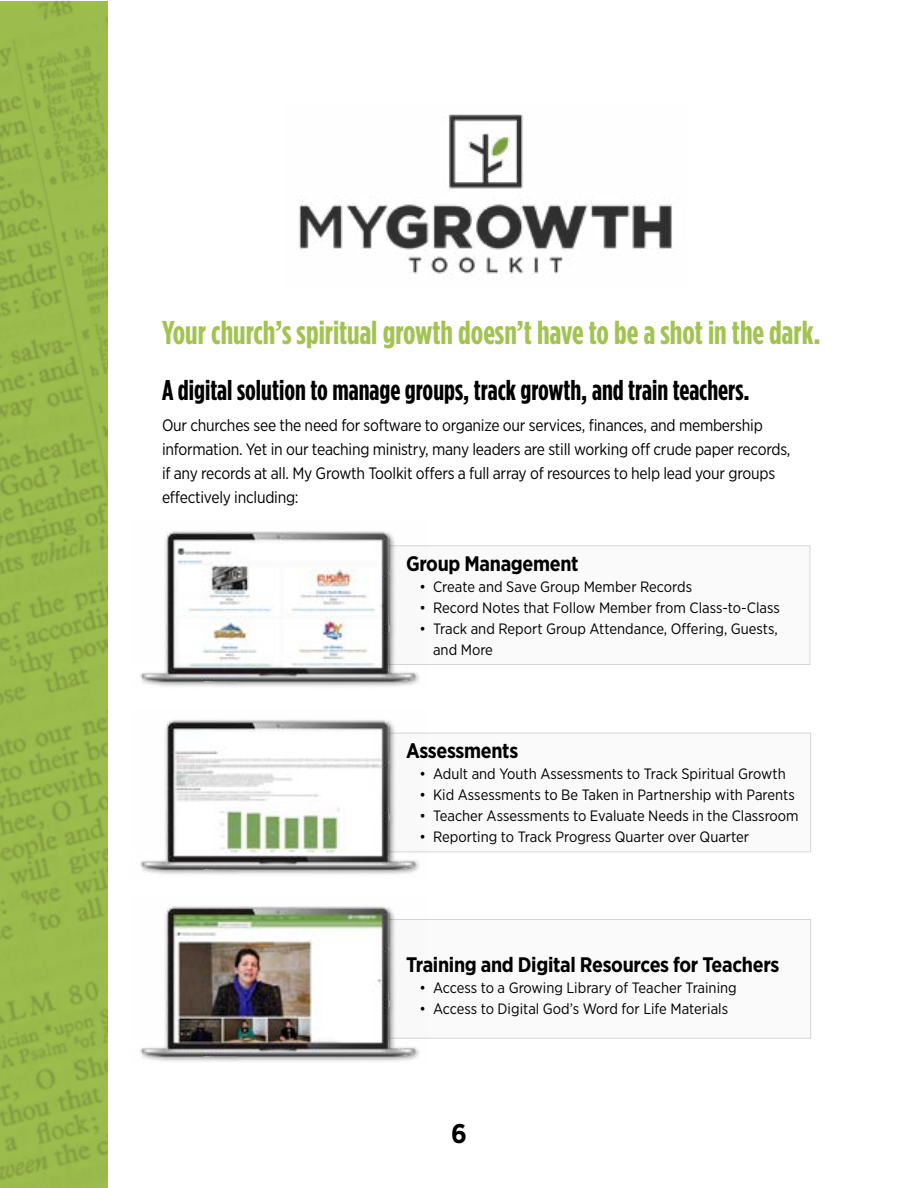
<style>
.page{position:relative;width:918px;height:1188px;background:#fff}
.page>*{position:absolute;margin:0;border:0;box-sizing:border-box;transform-origin:0 0}
.t1{font:700 33px "Gotham Condensed";color:#a2c350}
.t2{font:700 28.5px "Gotham Condensed";color:#000}
.t3{font:700 27px "Gotham Narrow";color:#000}
.t4{font:700 21px "Gotham Narrow";letter-spacing:-.015em;color:#000}
.t5{font:16.5px/24px "Gotham Narrow";letter-spacing:-.015em;color:#000}
.t6{font:15px/21px "Gotham Narrow";color:#000}
</style>
<div class="page">
<div style="left:270px;top:546px;width:540px;height:119px;background:#fafafb"></div>
<div style="left:271px;top:733px;width:540px;height:119px;background:#fafafb"></div>
<div style="left:271px;top:920px;width:540px;height:118px;background:#fafafb"></div>
<img style="left:298px;top:114px;width:374px;height:166px">
<img style="left:140px;top:906px;width:287px;height:156px">
<img style="left:140px;top:720px;width:287px;height:155px">
<img style="left:140px;top:531px;width:287px;height:156px">
<svg style="left:0;top:1px;width:108px;height:1187px;fill:#9aba4c"></svg>
<h1 class="t1" style="left:162px;top:314px;width:660px">Your church’s spiritual growth doesn’t have to be a shot in the dark.</h1>
<h2 class="t2" style="left:162px;top:373px;width:589px">A digital solution to manage groups, track growth, and train teachers.</h2>
<p class="t5" style="left:162px;top:413px;width:630px">Our churches see the need for software to organize our services, finances, and membership information. Yet in our teaching ministry, many leaders are still working off crude paper records, if any records at all. My Growth Toolkit offers a full array of resources to help lead your groups effectively including:</p>
<h3 class="t4" style="left:406px;top:550px;width:174px">Group Management</h3>
<p class="t6" style="left:420px;top:576px;width:274px">• Create and Save Group Member Records</p>
<p class="t6" style="left:420px;top:597px;width:362px">• Record Notes that Follow Member from Class-to-Class</p>
<p class="t6" style="left:433px;top:618px;width:346px;text-indent:-14px">• Track and Report Group Attendance, Offering, Guests, and More</p>
<h3 class="t4" style="left:406px;top:737px;width:114px">Assessments</h3>
<p class="t6" style="left:420px;top:763px;width:368px">• Adult and Youth Assessments to Track Spiritual Growth</p>
<p class="t6" style="left:420px;top:784px;width:377px">• Kid Assessments to Be Taken in Partnership with Parents</p>
<p class="t6" style="left:420px;top:805px;width:381px">• Teacher Assessments to Evaluate Needs in the Classroom</p>
<p class="t6" style="left:420px;top:826px;width:331px">• Reporting to Track Progress Quarter over Quarter</p>
<h3 class="t4" style="left:406px;top:952px;width:375px">Training and Digital Resources for Teachers</h3>
<p class="t6" style="left:420px;top:977px;width:319px">• Access to a Growing Library of Teacher Training</p>
<p class="t6" style="left:420px;top:998px;width:310px">• Access to Digital God’s Word for Life Materials</p>
<h3 class="t3" style="left:451px;top:1116px;width:17px">6</h3>
</div>
